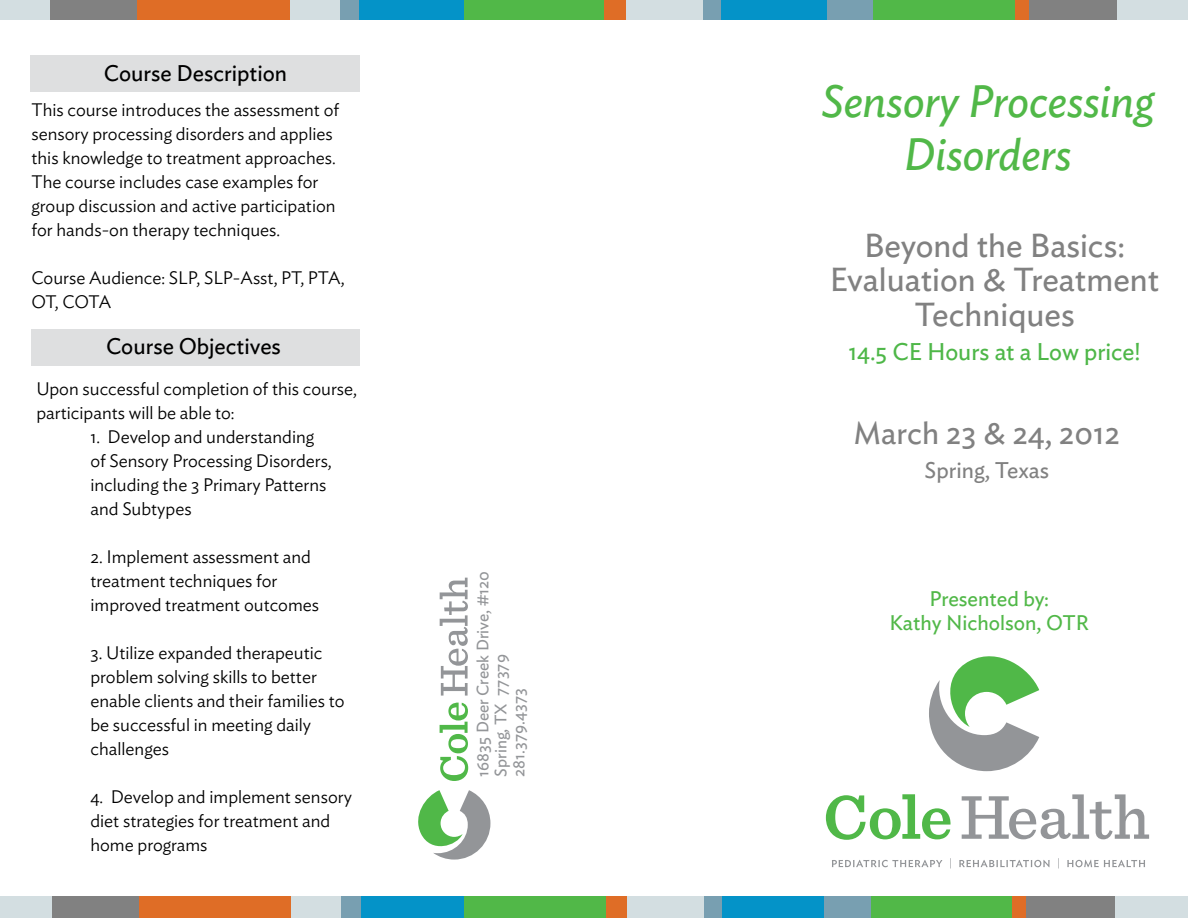
<style>
.page{position:relative;width:1188px;height:918px;background:#fff}
.page>*{position:absolute;margin:0;border:0;box-sizing:border-box;transform-origin:0 0}
.t1{font:italic 45px/52.5px "Ideal Sans";color:#51b848;text-align:center}
.t2{font:33px/34.5px "Ideal Sans";color:#818181;text-align:center}
.t3{font:31.5px "Ideal Sans";color:#818181}
.t4{font:24px "Ideal Sans";color:#4eb748}
.t5{font:22.5px "Ideal Sans";color:#000}
.t6{font:22.5px "Ideal Sans";color:#818181}
.t7{font:21px/24px "Ideal Sans";color:#51b848;text-align:center}
.t8{font:300 18px/24px "Ideal Sans";color:#000}
.t9{font:16.5px/18px "Ideal Sans";color:#939598}
</style>
<div class="page">
<div style="left:1117px;top:0;width:71px;height:19px;background:#d3dee1"></div>
<div style="left:1029px;top:0;width:88px;height:19px;background:#818181"></div>
<div style="left:1009px;top:0;width:20px;height:19px;background:#df6d26"></div>
<div style="left:873px;top:0;width:141px;height:19px;background:#51b848"></div>
<div style="left:827px;top:0;width:46px;height:19px;background:#789fb1"></div>
<div style="left:721px;top:0;width:106px;height:19px;background:#0493c8"></div>
<div style="left:702px;top:0;width:19px;height:19px;background:#789fb1"></div>
<div style="left:626px;top:0;width:76px;height:19px;background:#d3dee1"></div>
<div style="left:604px;top:0;width:22px;height:19px;background:#df6d26"></div>
<div style="left:463px;top:0;width:141px;height:19px;background:#51b848"></div>
<svg style="left:929px;top:656px;width:110px;height:115px"></svg>
<svg style="left:826px;top:794px;width:125px;height:46px"></svg>
<svg style="left:962px;top:794px;width:187px;height:45px"></svg>
<svg style="left:832px;top:860px;width:110px;height:7px"></svg>
<svg style="left:959px;top:860px;width:91px;height:7px"></svg>
<svg style="left:1067px;top:860px;width:78px;height:7px"></svg>
<div style="left:358px;top:0;width:106px;height:19px;background:#0493c8"></div>
<div style="left:339px;top:0;width:19px;height:19px;background:#789fb1"></div>
<div style="left:263px;top:0;width:76px;height:19px;background:#d3dee1"></div>
<div style="left:136px;top:0;width:153px;height:19px;background:#df6d26"></div>
<div style="left:48px;top:0;width:89px;height:19px;background:#818181"></div>
<div style="left:0;top:0;width:50px;height:19px;background:#d3dee1"></div>
<svg style="left:418px;top:790px;width:72px;height:70px"></svg>
<svg style="left:440px;top:702px;width:28px;height:79px"></svg>
<svg style="left:440px;top:578px;width:28px;height:118px"></svg>
<div style="left:30px;top:55px;width:329px;height:37px;background:#dedfe0"></div>
<div style="left:31px;top:329px;width:328px;height:37px;background:#dedfe0"></div>
<div style="left:360px;top:897px;width:106px;height:21px;background:#0493c8"></div>
<div style="left:341px;top:897px;width:19px;height:21px;background:#789fb1"></div>
<div style="left:265px;top:897px;width:76px;height:21px;background:#d3dee1"></div>
<div style="left:138px;top:897px;width:153px;height:21px;background:#df6d26"></div>
<div style="left:50px;top:897px;width:88px;height:21px;background:#818181"></div>
<div style="left:0;top:897px;width:51px;height:21px;background:#d3dee1"></div>
<div style="left:722px;top:897px;width:106px;height:21px;background:#0493c8"></div>
<div style="left:704px;top:897px;width:18px;height:21px;background:#789fb1"></div>
<div style="left:627px;top:897px;width:77px;height:21px;background:#d3dee1"></div>
<div style="left:605px;top:897px;width:22px;height:21px;background:#df6d26"></div>
<div style="left:464px;top:897px;width:141px;height:21px;background:#51b848"></div>
<div style="left:1114px;top:897px;width:74px;height:21px;background:#d3dee1"></div>
<div style="left:1026px;top:897px;width:88px;height:21px;background:#818181"></div>
<div style="left:1006px;top:897px;width:20px;height:21px;background:#df6d26"></div>
<div style="left:870px;top:897px;width:141px;height:21px;background:#51b848"></div>
<div style="left:824px;top:897px;width:46px;height:21px;background:#789fb1"></div>
<p class="t5" style="left:104px;top:56px;width:185px">Course Description</p>
<p class="t8" style="left:31px;top:96px;width:309px">This course introduces the assessment of sensory processing disorders and applies this knowledge to treatment approaches.<br>The course includes case examples for group discussion and active participation for hands-on therapy techniques.</p>
<p class="t8" style="left:31px;top:264px;width:315px">Course Audience: SLP, SLP-Asst, PT, PTA,<br>OT, COTA</p>
<p class="t5" style="left:106px;top:329px;width:176px">Course Objectives</p>
<p class="t8" style="left:36px;top:375px;width:322px">Upon successful completion of this course, participants will be able to:</p>
<p class="t8" style="left:90px;top:423px;width:243px">1. Develop and understanding of Sensory Processing Disorders, including the 3 Primary Patterns and Subtypes</p>
<p class="t8" style="left:90px;top:543px;width:230px">2. Implement assessment and treatment techniques for improved treatment outcomes</p>
<p class="t8" style="left:90px;top:639px;width:256px">3. Utilize expanded therapeutic problem solving skills to better enable clients and their families to be successful in meeting daily challenges</p>
<p class="t8" style="left:90px;top:783px;width:263px">4. Develop and implement sensory diet strategies for treatment and home programs</p>
<p class="t9" style="left:472px;top:777px;width:207px;rotate:-90deg">16835 Deer Creek Drive, #120<br>Spring, TX 77379<br>281.379.4373</p>
<h1 class="t1" style="left:821px;top:72px;width:334px">Sensory Processing<br>Disorders</h1>
<h2 class="t2" style="left:830px;top:226px;width:331px">Beyond the Basics:<br>Evaluation &amp; Treatment<br>Techniques</h2>
<h3 class="t4" style="left:848px;top:334px;width:294px">14.5 CE Hours at a Low price!</h3>
<h3 class="t3" style="left:854px;top:409px;width:268px">March 23 &amp; 24, 2012</h3>
<p class="t6" style="left:925px;top:453px;width:126px">Spring, Texas</p>
<p class="t7" style="left:890px;top:585px;width:201px">Presented by:<br>Kathy Nicholson, OTR</p>
</div>
